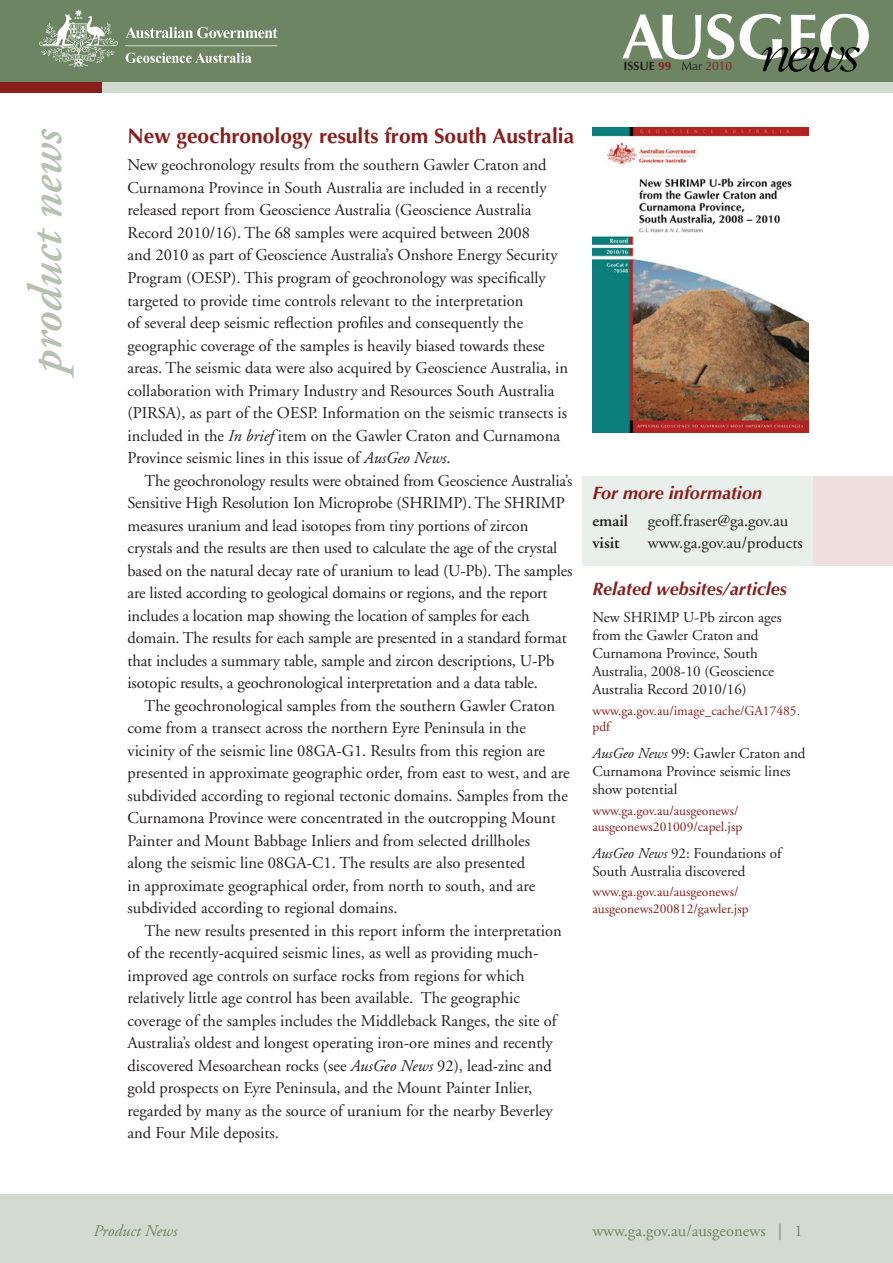
<style>
.page{position:relative;width:893px;height:1263px;background:#fff}
.page>*{position:absolute;margin:0;border:0;box-sizing:border-box;transform-origin:0 0}
.t1{font:italic 600 48px "Adobe Garamond";color:#b6c1b1}
.t2{font:700 21px "Optima";color:#891e1d}
.t3{font:italic 700 18px "Optima";color:#891e1d}
.t4{font:16.5px/22.5px "Adobe Garamond";color:#231f20}
.t5{font:16.5px "Adobe Garamond";color:#6e8563}
.t6{font:italic 16.5px "Adobe Garamond";color:#6e8563}
.t7{font:15px/18px "Adobe Garamond";color:#231f20}
.t8{font:13.5px/16.5px "Adobe Garamond";color:#891e1d}
.t9{font:700 12px "Optima";color:#231f20}
.s1{color:#891e1d}
.s2{font-weight:400}
.s3{font-weight:400;color:#891e1d}
.s4{font-style:italic}
.s5{font-weight:600}
.s6{font-style:inherit}
</style>
<div class="page">
<div style="left:0;top:13px;width:893px;height:80px;background:#d3dbd0"></div>
<div style="left:0;top:11px;width:102px;height:82px;background:#891e1d"></div>
<div style="left:0;top:0;width:893px;height:82px;background:#6e8563"></div>
<div style="left:0;top:1195px;width:893px;height:68px;background:#d3dbd0"></div>
<svg style="left:622px;top:14px;width:79px;height:45px"></svg>
<svg style="left:707px;top:14px;width:27px;height:45px"></svg>
<svg style="left:740px;top:14px;width:129px;height:58px"></svg>
<img style="left:39px;top:9px;width:239px;height:59px">
<div style="left:583px;top:476px;width:310px;height:90px;background:#e9efea"></div>
<div style="left:814px;top:476px;width:79px;height:90px;background:#eedede"></div>
<img style="left:592px;top:128px;width:216px;height:304px">
<p class="t9" style="left:623px;top:59px;width:110px">issue <span class="s1">99</span> <span class="s2">Mar</span> <span class="s3">2010</span></p>
<h1 class="t1" style="left:20px;top:373px;width:246px;rotate:-90deg">product news</h1>
<p class="t2" style="left:128px;top:124px;width:448px">New geochronology results from South Australia</p>
<p class="t4" style="left:128px;top:154px;width:442px">New geochronology results from the southern Gawler Craton and Curnamona Province in South Australia are included in a recently released report from Geoscience Australia (Geoscience Australia Record 2010/16). The 68 samples were acquired between 2008<br>and 2010 as part of Geoscience Australia’s Onshore Energy Security Program (OESP). This program of geochronology was specifically targeted to provide time controls relevant to the interpretation<br>of several deep seismic reflection profiles and consequently the geographic coverage of the samples is heavily biased towards these areas. The seismic data were also acquired by Geoscience Australia, in collaboration with Primary Industry and Resources South Australia (PIRSA), as part of the OESP. Information on the seismic transects is included in the <span class="s4">In brief</span> item on the Gawler Craton and Curnamona Province seismic lines in this issue of <span class="s4">AusGeo News</span>.</p>
<p class="t4" style="left:128px;top:469px;width:446px;text-indent:17px">The geochronology results were obtained from Geoscience Australia’s Sensitive High Resolution Ion Microprobe (SHRIMP). The SHRIMP measures uranium and lead isotopes from tiny portions of zircon crystals and the results are then used to calculate the age of the crystal based on the natural decay rate of uranium to lead (U-Pb). The samples are listed according to geological domains or regions, and the report includes a location map showing the location of samples for each domain. The results for each sample are presented in a standard format that includes a summary table, sample and zircon descriptions, U-Pb isotopic results, a geochronological interpretation and a data table.</p>
<p class="t4" style="left:128px;top:695px;width:444px;text-indent:17px">The geochronological samples from the southern Gawler Craton come from a transect across the northern Eyre Peninsula in the vicinity of the seismic line 08GA-G1. Results from this region are presented in approximate geographic order, from east to west, and are subdivided according to regional tectonic domains. Samples from the Curnamona Province were concentrated in the outcropping Mount Painter and Mount Babbage Inliers and from selected drillholes<br>along the seismic line 08GA-C1. The results are also presented<br>in approximate geographical order, from north to south, and are subdivided according to regional domains.</p>
<p class="t4" style="left:128px;top:920px;width:436px;text-indent:17px">The new results presented in this report inform the interpretation of the recently-acquired seismic lines, as well as providing much&shy;improved age controls on surface rocks from regions for which relatively little age control has been available. The geographic coverage of the samples includes the Middleback Ranges, the site of Australia’s oldest and longest operating iron-ore mines and recently discovered Mesoarchean rocks (see <span class="s4">AusGeo News</span> 92), lead-zinc and gold prospects on Eyre Peninsula, and the Mount Painter Inlier, regarded by many as the source of uranium for the nearby Beverley and Four Mile deposits.</p>
<p class="t3" style="left:592px;top:482px;width:171px">For more information</p>
<p class="t4" style="left:592px;top:510px;width:197px"><span class="s5">email</span> geoff.fraser@ga.gov.au <span class="s5">visit</span></p>
<p class="t4" style="left:648px;top:532px;width:156px">www.ga.gov.au/products</p>
<p class="t3" style="left:592px;top:579px;width:196px">Related websites/articles</p>
<p class="t7" style="left:592px;top:609px;width:191px">New SHRIMP U-Pb zircon ages from the Gawler Craton and<br>Curnamona Province, South<br>Australia, 2008-10 (Geoscience<br>Australia Record 2010/16)</p>
<p class="t8" style="left:592px;top:702px;width:209px">www.ga.gov.au/image_cache/GA17485. pdf</p>
<p class="t7" style="left:592px;top:744px;width:215px"><span class="s4">AusGeo News</span> 99: Gawler Craton and<br>Curnamona Province seismic lines show potential</p>
<p class="t8" style="left:592px;top:802px;width:151px">www.ga.gov.au/ausgeonews/ ausgeonews201009/capel.jsp</p>
<p class="t7" style="left:592px;top:844px;width:191px"><span class="s4">AusGeo News</span> 92: Foundations of<br>South Australia discovered</p>
<p class="t8" style="left:592px;top:884px;width:158px">www.ga.gov.au/ausgeonews/ ausgeonews200812/gawler.jsp</p>
<p class="t6" style="left:94px;top:1222px;width:85px">Product News</p>
<p class="t5" style="left:592px;top:1222px;width:212px">www.ga.gov.au/ausgeonews | <span class="s6">1</span></p>
</div>
